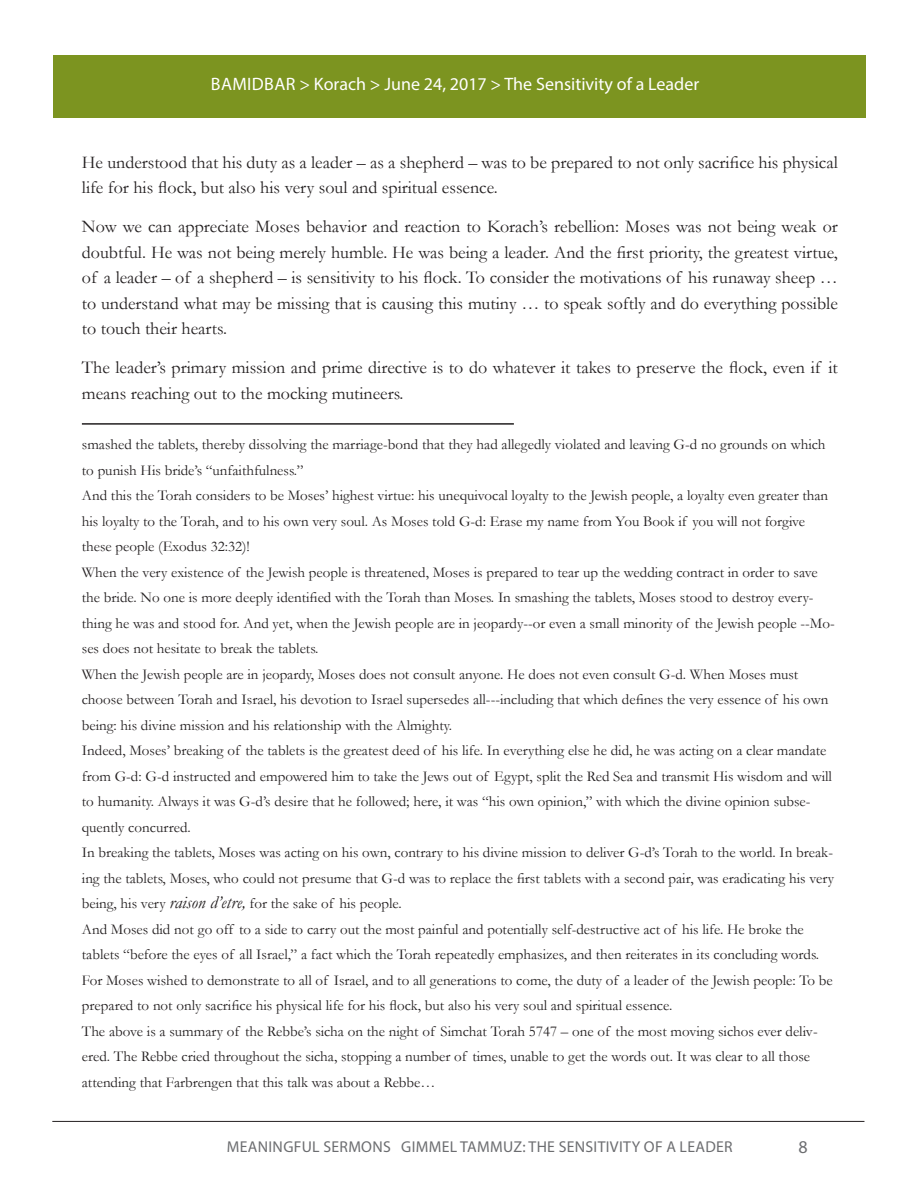
<style>
.page{position:relative;width:918px;height:1188px;background:#fff}
.page>*{position:absolute;margin:0;border:0;box-sizing:border-box;transform-origin:0 0}
.t1{font:18px/25.5px "Garamond";color:#231f20}
.t2{font:18px "Myriad Pro";color:#fff}
.t3{font:18px "Myriad Pro";color:#6c6d70}
.t4{font:15.75px "Myriad Pro";letter-spacing:.02em;color:#6c6d70}
.t5{font:15px/25.5px "Garamond";color:#231f20}
.s1{font-style:italic;font-size:18px}
</style>
<div class="page">
<hr style="left:52px;top:1121px;width:812px;height:1px;background:#231f20">
<div style="left:54px;top:55px;width:812px;height:63px;background:#7c9420"></div>
<hr style="left:82px;top:423px;width:432px;height:2px;background:#231f20">
<p class="t2" style="left:211px;top:73px;width:490px">BAMIDBAR &gt; Korach &gt; June 24, 2017 &gt; The Sensitivity of a Leader</p>
<p class="t1" style="left:82px;top:149px;width:758px">He understood that his duty as a leader – as a shepherd – was to be prepared to not only sacrifice his physical life for his flock, but also his very soul and spiritual essence.</p>
<p class="t1" style="left:82px;top:213px;width:758px;text-align:justify">Now we can appreciate Moses behavior and reaction to Korach’s rebellion: Moses was not being weak or doubtful. He was not being merely humble. He was being a leader. And the first priority, the greatest virtue, of a leader – of a shepherd – is sensitivity to his flock. To consider the motivations of his runaway sheep … to understand what may be missing that is causing this mutiny … to speak softly and do everything possible to touch their hearts.</p>
<p class="t1" style="left:82px;top:354px;width:758px">The leader’s primary mission and prime directive is to do whatever it takes to preserve the flock, even if it means reaching out to the mocking mutineers.</p>
<p class="t5" style="left:82px;top:432px;width:745px">smashed the tablets, thereby dissolving the marriage-bond that they had allegedly violated and leaving G-d no grounds on which to punish His bride’s “unfaithfulness.”</p>
<p class="t5" style="left:82px;top:483px;width:748px">And this the Torah considers to be Moses’ highest virtue: his unequivocal loyalty to the Jewish people, a loyalty even greater than his loyalty to the Torah, and to his own very soul. As Moses told G-d: Erase my name from You Book if you will not forgive these people (Exodus 32:32)!</p>
<p class="t5" style="left:82px;top:559px;width:754px">When the very existence of the Jewish people is threatened, Moses is prepared to tear up the wedding contract in order to save the bride. No one is more deeply identified with the Torah than Moses. In smashing the tablets, Moses stood to destroy every&shy;thing he was and stood for. And yet, when the Jewish people are in jeopardy--or even a small minority of the Jewish people --Mo&shy;ses does not hesitate to break the tablets.</p>
<p class="t5" style="left:82px;top:661px;width:748px">When the Jewish people are in jeopardy, Moses does not consult anyone. He does not even consult G-d. When Moses must choose between Torah and Israel, his devotion to Israel supersedes all---including that which defines the very essence of his own being: his divine mission and his relationship with the Almighty.</p>
<p class="t5" style="left:82px;top:738px;width:752px">Indeed, Moses’ breaking of the tablets is the greatest deed of his life. In everything else he did, he was acting on a clear mandate from G-d: G-d instructed and empowered him to take the Jews out of Egypt, split the Red Sea and transmit His wisdom and will to humanity. Always it was G-d’s desire that he followed; here, it was “his own opinion,” with which the divine opinion subse&shy;quently concurred.</p>
<p class="t5" style="left:82px;top:840px;width:754px;text-align:justify">In breaking the tablets, Moses was acting on his own, contrary to his divine mission to deliver G-d’s Torah to the world. In break&shy;ing the tablets, Moses, who could not presume that G-d was to replace the first tablets with a second pair, was eradicating his very being, his very <span class="s1">raison d’etre,</span> for the sake of his people.</p>
<p class="t5" style="left:82px;top:916px;width:752px">And Moses did not go off to a side to carry out the most painful and potentially self-destructive act of his life. He broke the tablets “before the eyes of all Israel,” a fact which the Torah repeatedly emphasizes, and then reiterates in its concluding words.<br>For Moses wished to demonstrate to all of Israel, and to all generations to come, the duty of a leader of the Jewish people: To be prepared to not only sacrifice his physical life for his flock, but also his very soul and spiritual essence.</p>
<p class="t5" style="left:82px;top:1018px;width:737px">The above is a summary of the Rebbe’s sicha on the night of Simchat Torah 5747 – one of the most moving sichos ever deliv&shy;ered. The Rebbe cried throughout the sicha, stopping a number of times, unable to get the words out. It was clear to all those attending that Farbrengen that this talk was about a Rebbe…</p>
<p class="t4" style="left:227px;top:1137px;width:507px">MEANINGFUL SERMONS GIMMEL TAMMUZ: THE SENSITIVITY OF A LEADER</p>
<p class="t3" style="left:799px;top:1136px;width:11px">8</p>
</div>
